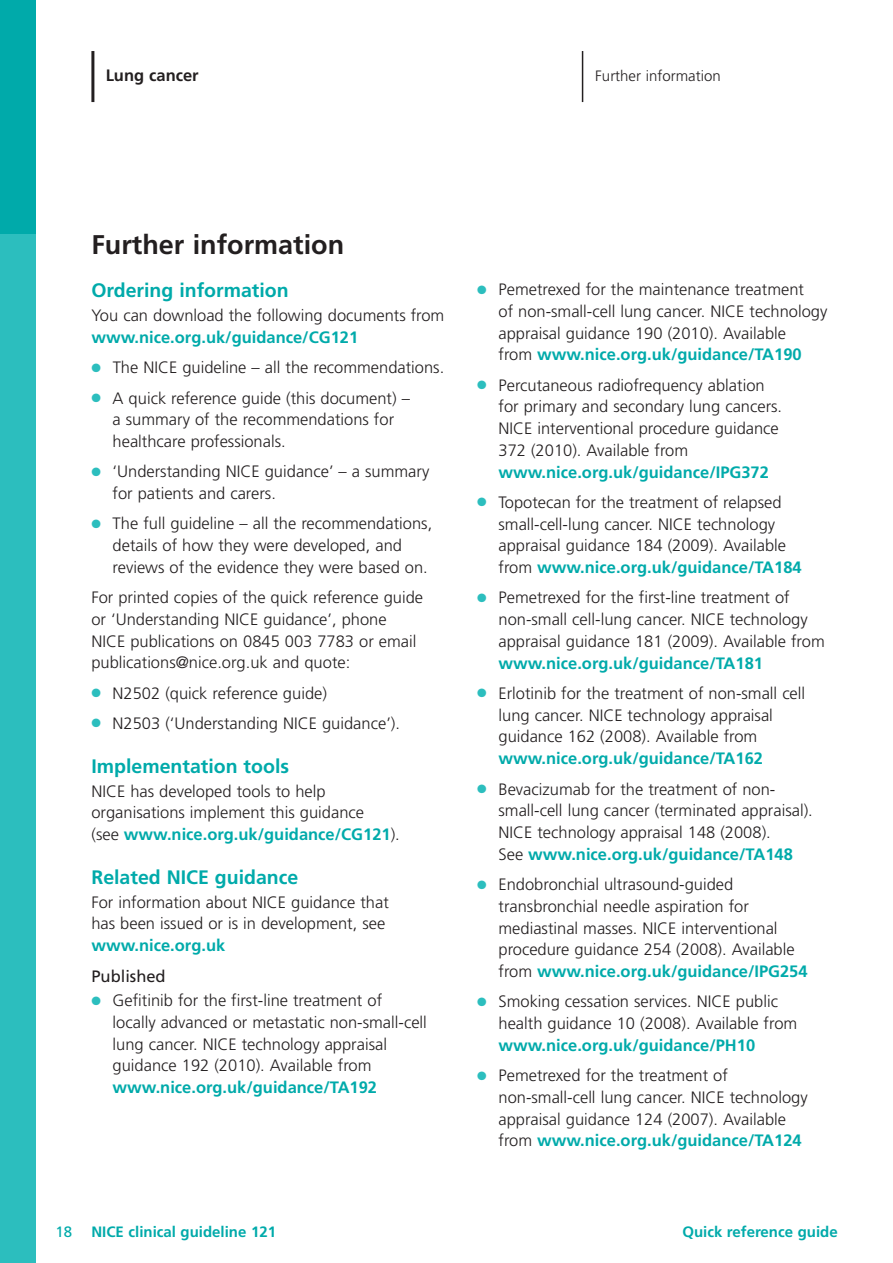
<style>
.page{position:relative;width:893px;height:1263px;background:#fff}
.page>*{position:absolute;margin:0;border:0;box-sizing:border-box;transform-origin:0 0}
.t1{font:700 27px "Frutiger";color:#231f20}
.t2{font:700 19.5px "Frutiger";color:#0aa}
.t3{font:300 16.5px/21.8px "Frutiger";color:#231f20}
.t4{font:700 16.5px "Frutiger";color:#0aa}
.t5{font:700 16.5px "Frutiger";color:#231f20}
.t6{font:16.5px "Frutiger";color:#231f20}
.t7{font:700 15px "Frutiger";color:#0aa}
.t8{font:300 15px "Frutiger";color:#231f20}
.t9{font:15px "Frutiger";color:#0aa}
.s1{color:#2cbebe}
.s2{font-weight:700;color:#0aa}
</style>
<div class="page">
<div style="left:0;top:0;width:36px;height:234px;background:#0aa"></div>
<div style="left:0;top:234px;width:36px;height:1029px;background:#2cbebe"></div>
<hr style="left:91px;top:51px;width:3px;height:51px;background:#231f20">
<hr style="left:582px;top:51px;width:1px;height:51px;background:#231f20">
<p class="t5" style="left:106px;top:69px;width:95px">Lung cancer</p>
<p class="t8" style="left:595px;top:69px;width:127px">Further information</p>
<h1 class="t1" style="left:91px;top:234px;width:254px">Further information</h1>
<p class="t2" style="left:91px;top:283px;width:199px">Ordering information</p>
<p class="t3" style="left:91px;top:306px;width:354px">You can download the following documents from</p>
<p class="t4" style="left:91px;top:331px;width:268px">www.nice.org.uk/guidance/CG121</p>
<p class="t3" style="left:91px;top:358px;width:354px"><span class="s1">●</span> The NICE guideline – all the recommendations.</p>
<p class="t3" style="left:113px;top:388px;width:299px;text-indent:-21px"><span class="s1">●</span> A quick reference guide (this document) – a summary of the recommendations for healthcare professionals.</p>
<p class="t3" style="left:113px;top:462px;width:318px;text-indent:-21px"><span class="s1">●</span> ‘Understanding NICE guidance’ – a summary for patients and carers.</p>
<p class="t3" style="left:113px;top:514px;width:321px;text-indent:-21px"><span class="s1">●</span> The full guideline – all the recommendations, details of how they were developed, and reviews of the evidence they were based on.</p>
<p class="t3" style="left:91px;top:588px;width:333px">For printed copies of the quick reference guide or ‘Understanding NICE guidance’, phone NICE publications on 0845 003 7783 or email publications@nice.org.uk and quote:</p>
<p class="t3" style="left:91px;top:683px;width:237px"><span class="s1">●</span> N2502 (quick reference guide)</p>
<p class="t3" style="left:91px;top:713px;width:310px"><span class="s1">●</span> N2503 (‘Understanding NICE guidance’).</p>
<p class="t2" style="left:91px;top:758px;width:199px">Implementation tools</p>
<p class="t3" style="left:91px;top:781px;width:310px">NICE has developed tools to help organisations implement this guidance<br>(see <span class="s2">www.nice.org.uk/guidance/CG121</span>).</p>
<p class="t2" style="left:91px;top:869px;width:208px">Related NICE guidance</p>
<p class="t3" style="left:91px;top:892px;width:299px">For information about NICE guidance that has been issued or is in development, see</p>
<p class="t4" style="left:91px;top:939px;width:135px">www.nice.org.uk</p>
<p class="t6" style="left:91px;top:970px;width:76px">Published</p>
<p class="t3" style="left:113px;top:991px;width:316px;text-indent:-21px"><span class="s1">●</span> Gefitinib for the first-line treatment of locally advanced or metastatic non-small-cell lung cancer. NICE technology appraisal guidance 192 (2010). Available from</p>
<p class="t4" style="left:113px;top:1081px;width:266px">www.nice.org.uk/guidance/TA192</p>
<p class="t3" style="left:498px;top:280px;width:330px;text-indent:-21px"><span class="s1">●</span> Pemetrexed for the maintenance treatment<br>of non-small-cell lung cancer. NICE technology appraisal guidance 190 (2010). Available<br>from <span class="s2">www.nice.org.uk/guidance/TA190</span></p>
<p class="t3" style="left:498px;top:375px;width:285px;text-indent:-21px"><span class="s1">●</span> Percutaneous radiofrequency ablation for primary and secondary lung cancers.<br>NICE interventional procedure guidance 372 (2010). Available from</p>
<p class="t4" style="left:498px;top:465px;width:272px">www.nice.org.uk/guidance/IPG372</p>
<p class="t3" style="left:498px;top:493px;width:305px;text-indent:-21px"><span class="s1">●</span> Topotecan for the treatment of relapsed small-cell-lung cancer. NICE technology appraisal guidance 184 (2009). Available from <span class="s2">www.nice.org.uk/guidance/TA184</span></p>
<p class="t3" style="left:498px;top:588px;width:328px;text-indent:-21px"><span class="s1">●</span> Pemetrexed for the first-line treatment of non-small cell-lung cancer. NICE technology appraisal guidance 181 (2009). Available from</p>
<p class="t4" style="left:498px;top:656px;width:266px">www.nice.org.uk/guidance/TA181</p>
<p class="t3" style="left:498px;top:684px;width:308px;text-indent:-21px"><span class="s1">●</span> Erlotinib for the treatment of non-small cell lung cancer. NICE technology appraisal guidance 162 (2008). Available from</p>
<p class="t4" style="left:498px;top:752px;width:266px">www.nice.org.uk/guidance/TA162</p>
<p class="t3" style="left:498px;top:779px;width:316px;text-indent:-21px"><span class="s1">●</span> Bevacizumab for the treatment of non&shy;small-cell lung cancer (terminated appraisal).<br>NICE technology appraisal 148 (2008).<br>See <span class="s2">www.nice.org.uk/guidance/TA148</span></p>
<p class="t3" style="left:498px;top:875px;width:311px;text-indent:-21px"><span class="s1">●</span> Endobronchial ultrasound-guided transbronchial needle aspiration for mediastinal masses. NICE interventional procedure guidance 254 (2008). Available from <span class="s2">www.nice.org.uk/guidance/IPG254</span></p>
<p class="t3" style="left:498px;top:992px;width:300px;text-indent:-21px"><span class="s1">●</span> Smoking cessation services. NICE public health guidance 10 (2008). Available from</p>
<p class="t4" style="left:498px;top:1038px;width:258px">www.nice.org.uk/guidance/PH10</p>
<p class="t3" style="left:498px;top:1066px;width:311px;text-indent:-21px"><span class="s1">●</span> Pemetrexed for the treatment of non-small-cell lung cancer. NICE technology appraisal guidance 124 (2007). Available from <span class="s2">www.nice.org.uk/guidance/TA124</span></p>
<p class="t9" style="left:55px;top:1226px;width:18px">18</p>
<p class="t7" style="left:91px;top:1226px;width:186px">NICE clinical guideline 121</p>
<p class="t7" style="left:682px;top:1226px;width:157px">Quick reference guide</p>
</div>
